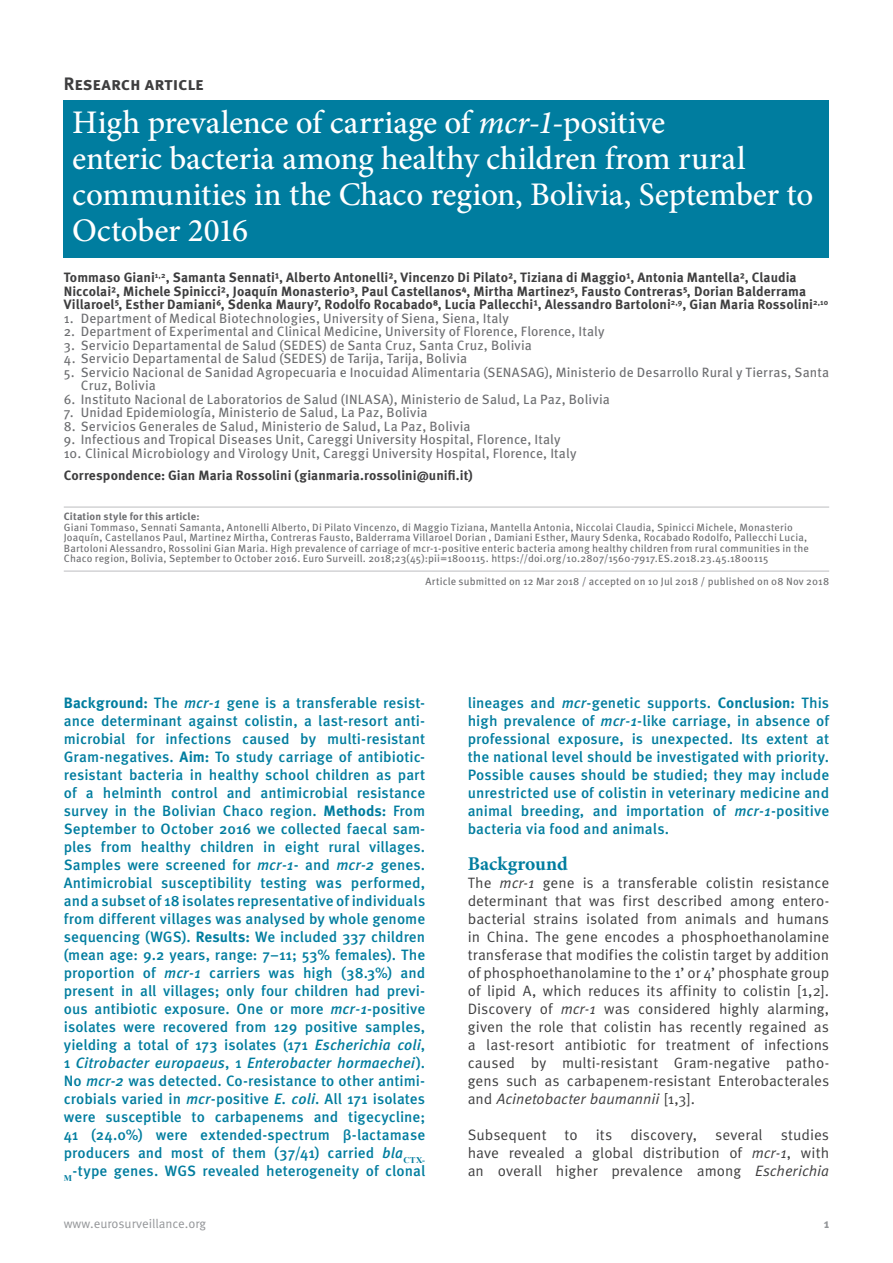
<style>
.page{position:relative;width:893px;height:1263px;background:#fff}
.page>*{position:absolute;margin:0;border:0;box-sizing:border-box;transform-origin:0 0}
.t1{font:500 33px/36px "Minion Pro";letter-spacing:-.005em;color:#fff}
.t2{font:700 19.5px "Minion Pro";letter-spacing:-.005em;color:#007d9f}
.t3{font:700 18px "Meta Pro";color:#3e3e3f}
.t4{font:500 15px/18px "Meta Pro";letter-spacing:.005em;color:#007d9f;text-align:justify}
.t5{font:15px/18px "Meta Pro";color:#3e3e3f;text-align:justify}
.t6{font:13.5px/13.5px "Meta Pro";letter-spacing:.01em;color:#6c6d70}
.t7{font:700 13.5px/13.5px "Meta Pro";letter-spacing:.005em;color:#3e3e3f}
.t8{font:12.75px "Meta Pro";color:#939598}
.t9{font:700 12.75px "Meta Pro";color:#939598}
.t10{font:10.5px/10.5px "Meta Pro";letter-spacing:.015em;color:#6c6d70}
.t11{font:700 10.5px "Meta Pro";letter-spacing:.015em;color:#6c6d70}
.s1{font-style:italic}
.s2{font-weight:700}
</style>
<div class="page">
<hr style="left:64px;top:507px;width:765px;height:1px;background:#bcbdc0">
<hr style="left:64px;top:571px;width:765px;height:1px;background:#bcbdc0">
<div style="left:64px;top:100px;width:765px;height:158px;background:#007d9f"></div>
<p class="t3" style="left:64px;top:72px;width:141px">Research article</p>
<h1 class="t1" style="left:72px;top:104px;width:742px">High prevalence of carriage of <span class="s1">mcr-1</span>-positive<br>enteric bacteria among healthy children from rural communities in the Chaco region, Bolivia, September to October 2016</h1>
<p class="t7" style="left:64px;top:271px;width:766px">Tommaso Giani<sup>1,2</sup>, Samanta Sennati¹, Alberto Antonelli², Vincenzo Di Pilato², Tiziana di Maggio¹, Antonia Mantella², Claudia<br>Niccolai², Michele Spinicci², Joaquín Monasterio³, Paul Castellanos⁴, Mirtha Martinez⁵, Fausto Contreras⁵, Dorian Balderrama<br>Villaroel⁵, Esther Damiani⁶, Sdenka Maury⁷, Rodolfo Rocabado⁸, Lucia Pallecchi¹, Alessandro Bartoloni<sup>2,9</sup>, Gian Maria Rossolini<sup>2,10</sup></p>
<p class="t6" style="left:64px;top:312px;width:447px">1. Department of Medical Biotechnologies, University of Siena, Siena, Italy</p>
<p class="t6" style="left:64px;top:325px;width:542px">2. Department of Experimental and Clinical Medicine, University of Florence, Florence, Italy</p>
<p class="t6" style="left:64px;top:339px;width:470px">3. Servicio Departamental de Salud (SEDES) de Santa Cruz, Santa Cruz, Bolivia</p>
<p class="t6" style="left:64px;top:352px;width:405px">4. Servicio Departamental de Salud (SEDES) de Tarija, Tarija, Bolivia</p>
<p class="t6" style="left:81px;top:366px;width:750px;text-indent:-17px">5. Servicio Nacional de Sanidad Agropecuaria e Inocuidad Alimentaria (SENASAG), Ministerio de Desarrollo Rural y Tierras, Santa<br>Cruz, Bolivia</p>
<p class="t6" style="left:64px;top:393px;width:547px">6. Instituto Nacional de Laboratorios de Salud (INLASA), Ministerio de Salud, La Paz, Bolivia</p>
<p class="t6" style="left:64px;top:406px;width:365px">7. Unidad Epidemiología, Ministerio de Salud, La Paz, Bolivia</p>
<p class="t6" style="left:64px;top:420px;width:408px">8. Servicios Generales de Salud, Ministerio de Salud, La Paz, Bolivia</p>
<p class="t6" style="left:64px;top:433px;width:498px">9. Infectious and Tropical Diseases Unit, Careggi University Hospital, Florence, Italy</p>
<p class="t6" style="left:64px;top:447px;width:514px">10. Clinical Microbiology and Virology Unit, Careggi University Hospital, Florence, Italy</p>
<p class="t7" style="left:64px;top:469px;width:411px">Correspondence: Gian Maria Rossolini (gianmaria.rossolini@unifi.it)</p>
<p class="t11" style="left:64px;top:510px;width:137px">Citation style for this article:</p>
<p class="t10" style="left:64px;top:522px;width:747px">Giani Tommaso, Sennati Samanta, Antonelli Alberto, Di Pilato Vincenzo, di Maggio Tiziana, Mantella Antonia, Niccolai Claudia, Spinicci Michele, Monasterio Joaquín, Castellanos Paul, Martinez Mirtha, Contreras Fausto, Balderrama Villaroel Dorian , Damiani Esther, Maury Sdenka, Rocabado Rodolfo, Pallecchi Lucia, Bartoloni Alessandro, Rossolini Gian Maria. High prevalence of carriage of mcr-1-positive enteric bacteria among healthy children from rural communities in the Chaco region, Bolivia, September to October 2016. Euro Surveill. 2018;23(45):pii=1800115. https://doi.org/10.2807/1560-7917.ES.2018.23.45.1800115</p>
<p class="t10" style="left:425px;top:577px;width:405px">Article submitted on 12 Mar 2018 / accepted on 10 Jul 2018 / published on 08 Nov 2018</p>
<p class="t4" style="left:64px;top:694px;width:363px"><span class="s2">Background:</span> The <span class="s1">mcr-1</span> gene is a transferable resist&shy;ance determinant against colistin, a last-resort anti&shy;microbial for infections caused by multi-resistant Gram-negatives. <span class="s2">Aim:</span> To study carriage of antibiotic&shy;resistant bacteria in healthy school children as part of a helminth control and antimicrobial resistance survey in the Bolivian Chaco region. <span class="s2">Methods:</span> From September to October 2016 we collected faecal sam&shy;ples from healthy children in eight rural villages.<br>Samples were screened for <span class="s1">mcr-1</span>- and <span class="s1">mcr-2</span> genes.<br>Antimicrobial susceptibility testing was performed, and a subset of 18 isolates representative of individuals from different villages was analysed by whole genome sequencing (WGS). <span class="s2">Results:</span> We included 337 children (mean age: 9.2 years, range: 7–11; 53% females). The proportion of <span class="s1">mcr-1</span> carriers was high (38.3%) and present in all villages; only four children had previ&shy;ous antibiotic exposure. One or more <span class="s1">mcr-1</span>-positive isolates were recovered from 129 positive samples, yielding a total of 173 isolates (171 <span class="s1">Escherichia coli</span>, 1 <span class="s1">Citrobacter europaeus</span>, 1 <span class="s1">Enterobacter hormaechei</span>).<br>No <span class="s1">mcr-2</span> was detected. Co-resistance to other antimi&shy;crobials varied in <span class="s1">mcr</span>-positive <span class="s1">E. coli</span>. All 171 isolates were susceptible to carbapenems and tigecycline; 41 (24.0%) were extended-spectrum β-lactamase producers and most of them (37/41) carried <span class="s1">bla</span><sub>CTX-M</sub>-type genes. WGS revealed heterogeneity of clonal</p>
<p class="t4" style="left:468px;top:694px;width:363px">lineages and <span class="s1">mcr</span>-genetic supports. <span class="s2">Conclusion:</span> This high prevalence of <span class="s1">mcr-1</span>-like carriage, in absence of professional exposure, is unexpected. Its extent at the national level should be investigated with priority.<br>Possible causes should be studied; they may include unrestricted use of colistin in veterinary medicine and animal breeding, and importation of <span class="s1">mcr-1</span>-positive bacteria via food and animals.</p>
<h2 class="t2" style="left:468px;top:850px;width:101px">Background</h2>
<p class="t5" style="left:468px;top:874px;width:363px">The <span class="s1">mcr-1</span> gene is a transferable colistin resistance determinant that was first described among entero&shy;bacterial strains isolated from animals and humans in China. The gene encodes a phosphoethanolamine transferase that modifies the colistin target by addition of phosphoethanolamine to the 1’ or 4’ phosphate group of lipid A, which reduces its affinity to colistin [1,2].<br>Discovery of <span class="s1">mcr-1</span> was considered highly alarming, given the role that colistin has recently regained as a last-resort antibiotic for treatment of infections caused by multi-resistant Gram-negative patho&shy;gens such as carbapenem-resistant Enterobacterales and <span class="s1">Acinetobacter baumannii</span> [1,3].</p>
<p class="t5" style="left:468px;top:1126px;width:363px">Subsequent to its discovery, several studies have revealed a global distribution of <span class="s1">mcr-1</span>, with an overall higher prevalence among <span class="s1">Escherichia</span></p>
<p class="t8" style="left:64px;top:1215px;width:144px">www.eurosurveillance.org</p>
<p class="t9" style="left:824px;top:1215px;width:7px">1</p>
</div>
